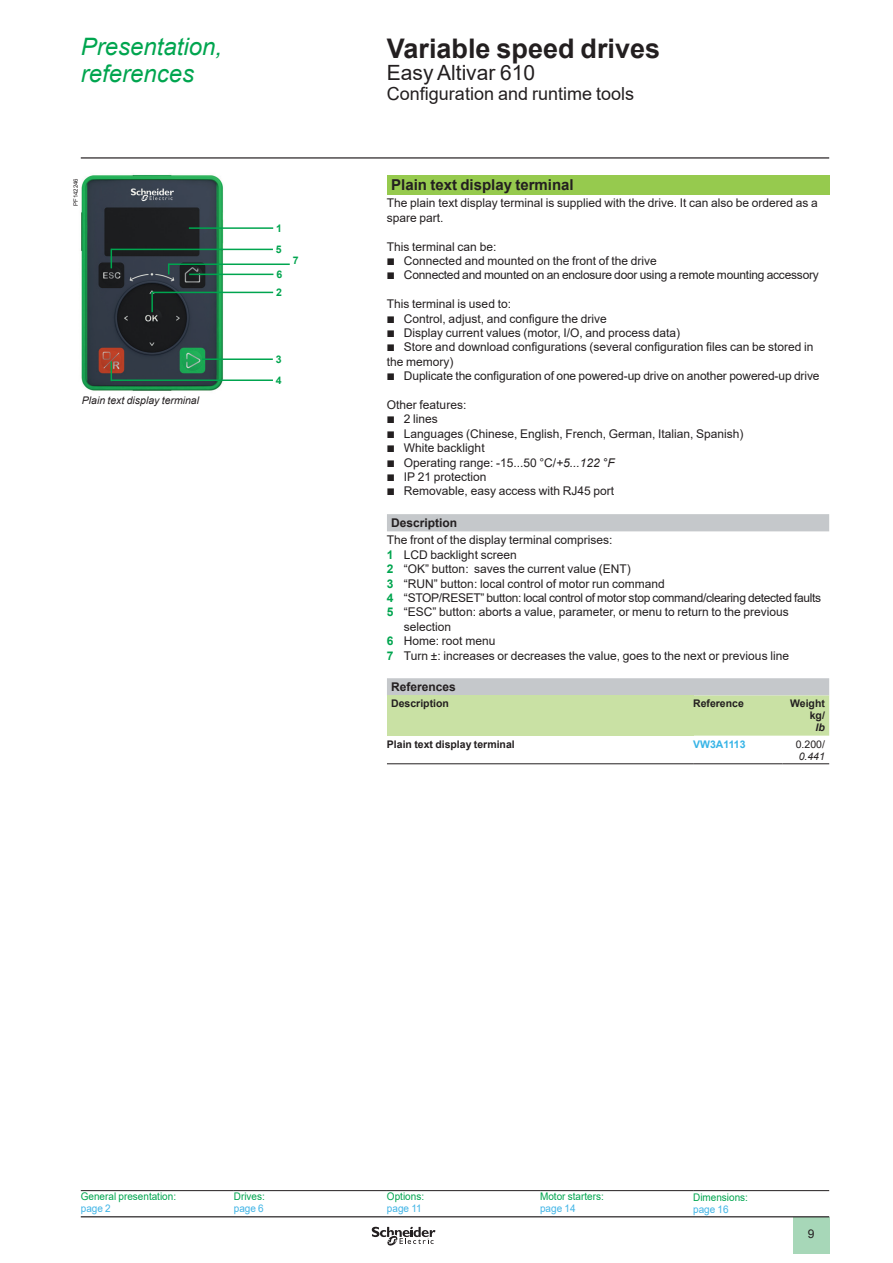
<style>
.page{position:relative;width:893px;height:1263px;background:#fff}
.page>*{position:absolute;margin:0;border:0;box-sizing:border-box;transform-origin:0 0}
._0_TitleLev1{font:700 27px "Arial";color:#231f20}
._0_Topic{font:italic 24px "Arial";color:#00a54f}
._0_TitleLev2{font:21px "Arial";color:#231f20}
._0_TitleLev3{font:18px "Arial";color:#231f20}
._1_Section_3__10{font:700 15px "Arial";color:#231f20}
._1_Text__8{font:12px/14.4px "Arial";color:#231f20}
._1_Text__8-2{font:12px "Arial";letter-spacing:-.025em;color:#231f20}
._1_Text__8-3{font:12px "Arial";letter-spacing:-.02em;color:#231f20}
._1_Section_4__8{font:700 12px "Arial";color:#231f20}
._0_SeePage{font:10.5px "Arial";color:#00a54f;scale:.95 1}
._1_Section_5__7{font:700 10.5px "Arial";color:#231f20}
._0_SeePage-2{font:10.5px "Arial";color:#40b4e6;scale:.95 1}
._1_Legend___Nota__7{font:italic 10.5px "Arial";color:#231f20}
._1_Section_5__7__Rig{font:700 10.5px/12px "Arial";color:#231f20;text-align:center}
._1_Text__7__Right{font:10.5px/12px "Arial";color:#231f20}
.Cell_ReferenceProduc{font:700 10.5px "Arial";color:#37b4e6}
._1_Text__7{font:700 10.5px "Arial";color:#00a54f}
.Picture_Number{font:6px "Arial";color:#231f20}
.s1{font-family:"Graph Schneider"}
.s2{font-style:italic}
.s3{font-weight:700;color:#00a54f}
</style>
<div class="page">
<hr style="left:81px;top:157px;width:748px;height:2px;background:#231f20">
<div style="left:793px;top:1217px;width:36px;height:37px;background:#a7d7b8"></div>
<hr style="left:81px;top:1216px;width:748px;height:1px;background:#231f20">
<svg style="left:372px;top:1226px;width:63px;height:20px"></svg>
<div style="left:387px;top:175px;width:442px;height:19px;background:#96ca4e"></div>
<svg style="left:387px;top:514px;width:442px;height:181px"></svg>
<div style="left:387px;top:695px;width:306px;height:41px;background:#c9e1a4"></div>
<div style="left:693px;top:695px;width:136px;height:41px;background:#c9e1a4"></div>
<hr style="left:387px;top:763px;width:306px;height:1px;background:#231f20">
<hr style="left:693px;top:763px;width:89px;height:1px;background:#231f20">
<hr style="left:782px;top:763px;width:47px;height:1px;background:#231f20">
<img style="left:81px;top:174px;width:154px;height:217px">
<hr style="left:189px;top:227px;width:84px;height:2px;background:#00a54f">
<hr style="left:202px;top:358px;width:71px;height:2px;background:#00a54f">
<hr style="left:189px;top:274px;width:84px;height:1px;background:#00a54f">
<hr style="left:112px;top:249px;width:161px;height:1px;background:#00a54f">
<svg style="left:111px;top:249px;width:1px;height:19px"></svg>
<hr style="left:112px;top:379px;width:161px;height:2px;background:#00a54f">
<svg style="left:111px;top:361px;width:1px;height:20px"></svg>
<hr style="left:152px;top:292px;width:121px;height:1px;background:#00a54f">
<hr style="left:151px;top:292px;width:2px;height:20px;background:#00a54f">
<hr style="left:169px;top:263px;width:121px;height:2px;background:#00a54f">
<hr style="left:81px;top:1190px;width:153px;height:1px;background:#231f20">
<hr style="left:234px;top:1190px;width:153px;height:1px;background:#231f20">
<hr style="left:387px;top:1190px;width:153px;height:1px;background:#231f20">
<hr style="left:540px;top:1190px;width:153px;height:1px;background:#231f20">
<hr style="left:693px;top:1190px;width:136px;height:1px;background:#231f20">
<p class="_0_Topic" style="left:81px;top:31px;width:143px">Presentation,</p>
<p class="_0_Topic" style="left:81px;top:58px;width:115px">references</p>
<p class="Picture_Number" style="left:71px;top:206px;width:29px;rotate:-90deg">PF142246</p>
<p class="_1_Legend___Nota__7" style="left:82px;top:393px;width:119px">Plain text display terminal</p>
<p class="_1_Text__7" style="left:276px;top:221px;width:7px">1</p>
<p class="_1_Text__7" style="left:276px;top:242px;width:7px">5</p>
<p class="_1_Text__7" style="left:276px;top:267px;width:7px">6</p>
<p class="_1_Text__7" style="left:276px;top:285px;width:7px">2</p>
<p class="_1_Text__7" style="left:293px;top:253px;width:7px">7</p>
<p class="_1_Text__7" style="left:276px;top:352px;width:7px">3</p>
<p class="_1_Text__7" style="left:276px;top:373px;width:7px">4</p>
<p class="_0_TitleLev1" style="left:387px;top:29px;width:275px">Variable speed drives</p>
<p class="_0_TitleLev2" style="left:387px;top:58px;width:150px">Easy Altivar 610</p>
<p class="_0_TitleLev3" style="left:387px;top:81px;width:249px">Configuration and runtime tools</p>
<p class="_1_Section_3__10" style="left:391px;top:174px;width:184px">Plain text display terminal</p>
<p class="_1_Text__8" style="left:387px;top:196px;width:432px">The plain text display terminal is supplied with the drive. It can also be ordered as a spare part.</p>
<p class="_1_Text__8" style="left:387px;top:239px;width:111px">This terminal can be:</p>
<p class="_1_Text__8" style="left:387px;top:254px;width:271px"><span class="s1">b</span> Connected and mounted on the front of the drive</p>
<p class="_1_Text__8-3" style="left:387px;top:267px;width:433px"><span class="s1">b</span> Connected and mounted on an enclosure door using a remote mounting accessory</p>
<p class="_1_Text__8" style="left:387px;top:297px;width:126px">This terminal is used to:</p>
<p class="_1_Text__8" style="left:387px;top:311px;width:221px"><span class="s1">b</span> Control, adjust, and configure the drive</p>
<p class="_1_Text__8" style="left:387px;top:326px;width:295px"><span class="s1">b</span> Display current values (motor, I/O, and process data)</p>
<p class="_1_Text__8" style="left:387px;top:340px;width:428px"><span class="s1">b</span> Store and download configurations (several configuration files can be stored in the memory)</p>
<p class="_1_Text__8" style="left:387px;top:369px;width:434px"><span class="s1">b</span> Duplicate the configuration of one powered-up drive on another powered-up drive</p>
<p class="_1_Text__8" style="left:387px;top:398px;width:81px">Other features:</p>
<p class="_1_Text__8" style="left:387px;top:412px;width:53px"><span class="s1">b</span> 2 lines</p>
<p class="_1_Text__8" style="left:387px;top:426px;width:358px"><span class="s1">b</span> Languages (Chinese, English, French, German, Italian, Spanish)</p>
<p class="_1_Text__8" style="left:387px;top:441px;width:99px"><span class="s1">b</span> White backlight</p>
<p class="_1_Text__8" style="left:387px;top:455px;width:229px"><span class="s1">b</span> Operating range: -15...50 °C/<span class="s2">+5...122 °F</span></p>
<p class="_1_Text__8" style="left:387px;top:470px;width:101px"><span class="s1">b</span> IP 21 protection</p>
<p class="_1_Text__8" style="left:387px;top:484px;width:229px"><span class="s1">b</span> Removable, easy access with RJ45 port</p>
<p class="_1_Section_4__8" style="left:391px;top:514px;width:68px">Description</p>
<p class="_1_Text__8" style="left:387px;top:533px;width:227px">The front of the display terminal comprises:</p>
<p class="_1_Text__8" style="left:387px;top:547px;width:131px"><span class="s3">1</span> LCD backlight screen</p>
<p class="_1_Text__8" style="left:387px;top:562px;width:245px"><span class="s3">2</span> “OK” button: saves the current value (ENT)</p>
<p class="_1_Text__8" style="left:387px;top:576px;width:279px"><span class="s3">3</span> “RUN” button: local control of motor run command</p>
<p class="_1_Text__8-2" style="left:387px;top:589px;width:436px"><span class="s3">4</span> “STOP/RESET” button: local control of motor stop command/clearing detected faults</p>
<p class="_1_Text__8" style="left:404px;top:605px;width:386px;text-indent:-17px"><span class="s3">5</span> “ESC” button: aborts a value, parameter, or menu to return to the previous selection</p>
<p class="_1_Text__8" style="left:387px;top:634px;width:110px"><span class="s3">6</span> Home: root menu</p>
<p class="_1_Text__8" style="left:387px;top:648px;width:404px"><span class="s3">7</span> Turn ±: increases or decreases the value, goes to the next or previous line</p>
<p class="_1_Section_4__8" style="left:391px;top:678px;width:66px">References</p>
<p class="_1_Section_5__7" style="left:391px;top:696px;width:59px">Description</p>
<p class="_1_Section_5__7" style="left:693px;top:696px;width:52px">Reference</p>
<p class="_1_Section_5__7__Rig" style="left:790px;top:698px;width:36px">Weight</p>
<p class="_1_Section_5__7__Rig" style="left:810px;top:710px;width:17px">kg/ <span class="s2">lb</span></p>
<p class="_1_Section_5__7" style="left:387px;top:736px;width:129px">Plain text display terminal</p>
<p class="Cell_ReferenceProduc" style="left:693px;top:736px;width:54px">VW3A1113</p>
<p class="_1_Text__7__Right" style="left:796px;top:738px;width:31px">0.200/<br><span class="s2">0.441</span></p>
<p class="_0_SeePage" style="left:81px;top:1189px;width:102px">General presentation:</p>
<p class="_0_SeePage-2" style="left:81px;top:1201px;width:33px">page 2</p>
<p class="_0_SeePage" style="left:234px;top:1189px;width:34px">Drives:</p>
<p class="_0_SeePage-2" style="left:234px;top:1201px;width:33px">page 6</p>
<p class="_0_SeePage" style="left:387px;top:1189px;width:41px">Options:</p>
<p class="_0_SeePage-2" style="left:387px;top:1201px;width:38px">page 11</p>
<p class="_0_SeePage" style="left:540px;top:1189px;width:69px">Motor starters:</p>
<p class="_0_SeePage-2" style="left:540px;top:1201px;width:39px">page 14</p>
<p class="_0_SeePage" style="left:693px;top:1189px;width:59px">Dimensions:</p>
<p class="_0_SeePage-2" style="left:693px;top:1201px;width:39px">page 16</p>
<p class="_1_Text__8" style="left:808px;top:1226px;width:8px">9</p>
</div>
